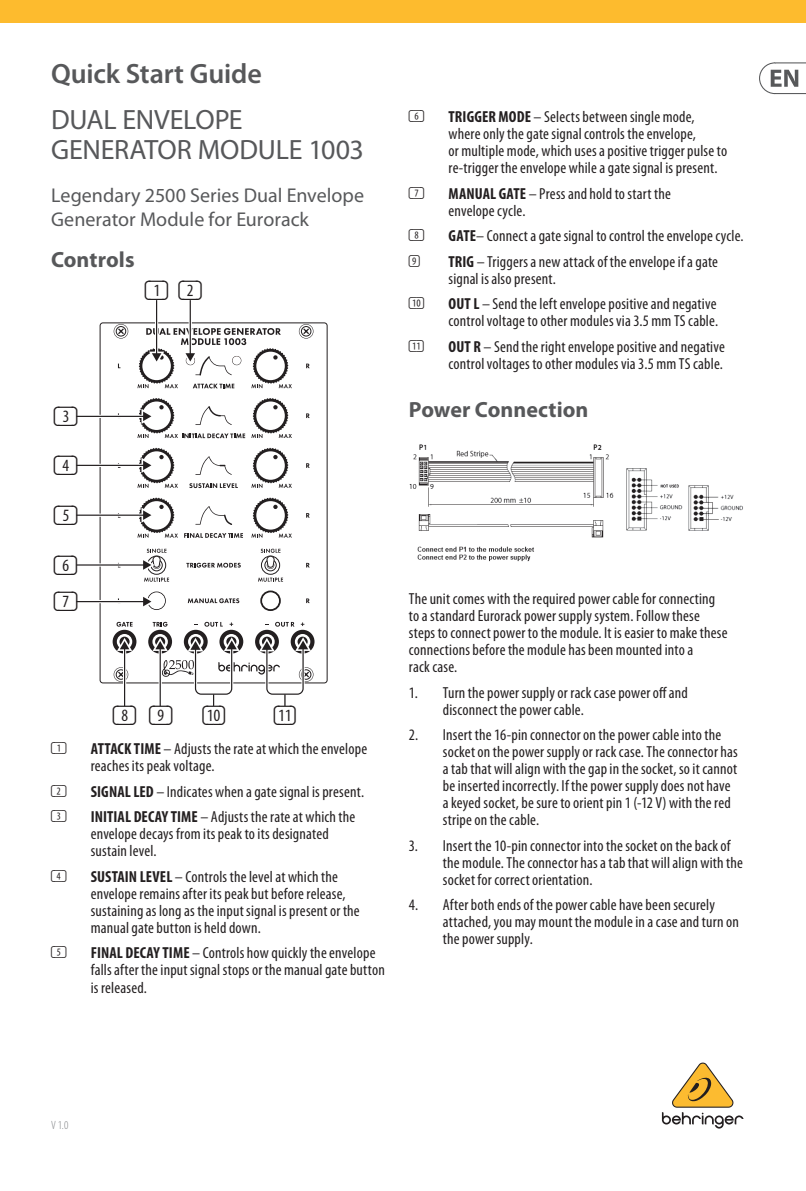
<style>
.page{position:relative;width:806px;height:1191px;background:#fff}
.page>*{position:absolute;margin:0;border:0;box-sizing:border-box;transform-origin:0 0}
.CVR_-_Product_Model{font:28px/30px "Myriad Pro";letter-spacing:-.01em;color:#57585a}
.t1{font:600 28px "Myriad Pro";letter-spacing:-.005em;color:#57585a}
.t2{font:26px/49.6px "SQF Round Cond 1 D V1";color:#231f20;text-align:justify}
.t3{font:26px "SQF Round Cond 2 D V1";color:#231f20}
.STEPs{font:700 22px "Myriad Pro";color:#57585a}
.CVR_-_Subhead{font:20px/24px "Myriad Pro";color:#57585a}
.Getting_Started_-_Te{font:condensed 16px/17px "Myriad Pro";letter-spacing:.01em;color:#231f20}
.CVR_-_Item_Num{font:300 condensed 12px "Myriad Pro";color:#808285}
.s1{font-family:"SQF Round Cond 2 D V1"}
.s2{font-family:"SQF Round Cond 1 D V1";font-stretch:normal}
.s3{font-weight:700}
.s4{font-family:"SQF Round Cond 2 D V1";font-stretch:normal}
</style>
<div class="page">
<svg style="left:661px;top:1062px;width:82px;height:66px"></svg>
<div style="left:0;top:0;width:805px;height:23px;background:#fdbb2e"></div>
<svg style="left:759px;top:62px;width:46px;height:33px"></svg>
<svg style="left:116px;top:622px;width:16px;height:4px"></svg>
<svg style="left:153px;top:622px;width:14px;height:4px"></svg>
<svg style="left:189px;top:483px;width:49px;height:5px"></svg>
<svg style="left:184px;top:533px;width:59px;height:5px"></svg>
<svg style="left:306px;top:363px;width:3px;height:5px"></svg>
<svg style="left:306px;top:413px;width:3px;height:5px"></svg>
<svg style="left:306px;top:463px;width:3px;height:5px"></svg>
<svg style="left:306px;top:513px;width:3px;height:4px"></svg>
<svg style="left:306px;top:563px;width:3px;height:4px"></svg>
<svg style="left:306px;top:598px;width:3px;height:5px"></svg>
<svg style="left:188px;top:598px;width:51px;height:5px"></svg>
<svg style="left:186px;top:563px;width:55px;height:4px"></svg>
<svg style="left:195px;top:506px;width:37px;height:19px"></svg>
<svg style="left:195px;top:456px;width:37px;height:19px"></svg>
<svg style="left:258px;top:577px;width:25px;height:4px"></svg>
<svg style="left:204px;top:622px;width:18px;height:4px"></svg>
<svg style="left:275px;top:622px;width:19px;height:4px"></svg>
<svg style="left:112px;top:630px;width:24px;height:23px"></svg>
<svg style="left:147px;top:591px;width:19px;height:19px"></svg>
<div style="left:260px;top:590px;width:20px;height:21px;border:2px solid #231f20;border-radius:50%"></div>
<svg style="left:262px;top:593px;width:16px;height:16px"></svg>
<div style="left:100px;top:322px;width:227px;height:361px;border:1px solid #231f20;border-radius:3px"></div>
<svg style="left:114px;top:324px;width:14px;height:14px"></svg>
<svg style="left:299px;top:324px;width:14px;height:14px"></svg>
<svg style="left:114px;top:667px;width:14px;height:15px"></svg>
<div style="left:148px;top:630px;width:24px;height:23px;background:#231f20;border-radius:50%"></div>
<div style="left:184px;top:630px;width:23px;height:23px;background:#231f20;border-radius:50%"></div>
<div style="left:219px;top:630px;width:24px;height:23px;background:#231f20;border-radius:50%"></div>
<div style="left:255px;top:630px;width:24px;height:23px;background:#231f20;border-radius:50%"></div>
<div style="left:290px;top:630px;width:24px;height:23px;background:#231f20;border-radius:50%"></div>
<svg style="left:261px;top:556px;width:18px;height:18px"></svg>
<div style="left:261px;top:555px;width:19px;height:20px;border:1px solid #231f20;border-radius:50%"></div>
<div style="left:265px;top:559px;width:11px;height:12px;background:#322e2f;border-radius:50%"></div>
<div style="left:264px;top:559px;width:12px;height:12px;border:1px solid #231f20;border-radius:50%"></div>
<svg style="left:260px;top:548px;width:20px;height:21px"></svg>
<svg style="left:251px;top:498px;width:41px;height:39px"></svg>
<svg style="left:251px;top:448px;width:41px;height:40px"></svg>
<svg style="left:251px;top:398px;width:41px;height:40px"></svg>
<hr style="left:123px;top:648px;width:3px;height:58px;background:#fff">
<hr style="left:124px;top:648px;width:1px;height:58px;background:#231f20">
<svg style="left:114px;top:634px;width:20px;height:19px"></svg>
<svg style="left:150px;top:634px;width:163px;height:72px"></svg>
<hr style="left:76px;top:415px;width:68px;height:3px;background:#fff">
<hr style="left:76px;top:416px;width:68px;height:1px;background:#231f20">
<svg style="left:137px;top:398px;width:108px;height:40px"></svg>
<hr style="left:76px;top:464px;width:68px;height:3px;background:#fff">
<hr style="left:76px;top:465px;width:68px;height:1px;background:#231f20">
<svg style="left:137px;top:448px;width:41px;height:40px"></svg>
<hr style="left:76px;top:513px;width:68px;height:4px;background:#fff">
<hr style="left:76px;top:514px;width:68px;height:2px;background:#231f20">
<svg style="left:137px;top:498px;width:41px;height:39px"></svg>
<hr style="left:76px;top:563px;width:68px;height:3px;background:#fff">
<hr style="left:76px;top:564px;width:68px;height:1px;background:#231f20">
<svg style="left:139px;top:548px;width:30px;height:33px"></svg>
<hr style="left:76px;top:600px;width:68px;height:3px;background:#fff">
<hr style="left:76px;top:601px;width:68px;height:1px;background:#231f20">
<svg style="left:139px;top:591px;width:25px;height:19px"></svg>
<hr style="left:155px;top:300px;width:3px;height:54px;background:#fff">
<hr style="left:156px;top:300px;width:1px;height:54px;background:#231f20">
<hr style="left:188px;top:300px;width:4px;height:54px;background:#fff">
<hr style="left:189px;top:300px;width:2px;height:54px;background:#231f20">
<svg style="left:137px;top:328px;width:155px;height:60px"></svg>
<img style="left:409px;top:444px;width:333px;height:118px">
<h1 class="t1" style="left:51px;top:56px;width:212px">Quick Start Guide</h1>
<p class="CVR_-_Product_Model" style="left:51px;top:104px;width:314px">DUAL ENVELOPE<br>GENERATOR MODULE 1003</p>
<p class="CVR_-_Subhead" style="left:51px;top:183px;width:314px">Legendary 2500 Series Dual Envelope<br>Generator Module for Eurorack</p>
<p class="STEPs" style="left:51px;top:245px;width:85px">Controls</p>
<p class="t2" style="left:145px;top:267px;width:58px">(1) (2)</p>
<p class="t2" style="left:54px;top:393px;width:25px">(3) (4) (5) (6)</p>
<p class="t2" style="left:54px;top:578px;width:25px">(7)</p>
<p class="t2" style="left:113px;top:691px;width:114px">(8) (9) <span class="s1">(10)</span></p>
<p class="t3" style="left:273px;top:705px;width:24px">(11)</p>
<p class="Getting_Started_-_Te" style="left:91px;top:740px;width:278px;text-indent:-40px"><span class="s2">(1)</span> <span class="s3">ATTACK TIME</span> – Adjusts the rate at which the envelope reaches its peak voltage.</p>
<p class="Getting_Started_-_Te" style="left:51px;top:783px;width:314px"><span class="s2">(2)</span> <span class="s3">SIGNAL LED</span> – Indicates when a gate signal is present.</p>
<p class="Getting_Started_-_Te" style="left:91px;top:808px;width:266px;text-indent:-40px"><span class="s2">(3)</span> <span class="s3">INITIAL DECAY TIME</span> – Adjusts the rate at which the envelope decays from its peak to its designated sustain level.</p>
<p class="Getting_Started_-_Te" style="left:91px;top:868px;width:270px;text-indent:-40px"><span class="s2">(4)</span> <span class="s3">SUSTAIN LEVEL</span> – Controls the level at which the envelope remains after its peak but before release, sustaining as long as the input signal is present or the manual gate button is held down.</p>
<p class="Getting_Started_-_Te" style="left:91px;top:944px;width:295px;text-indent:-40px"><span class="s2">(5)</span> <span class="s3">FINAL DECAY TIME</span> – Controls how quickly the envelope falls after the input signal stops or the manual gate button is released.</p>
<p class="Getting_Started_-_Te" style="left:448px;top:108px;width:280px;text-indent:-40px"><span class="s2">(6)</span> <span class="s3">TRIGGER MODE</span> – Selects between single mode, where only the gate signal controls the envelope,<br>or multiple mode, which uses a positive trigger pulse to re-trigger the envelope while a gate signal is present.</p>
<p class="Getting_Started_-_Te" style="left:448px;top:184px;width:224px;text-indent:-40px"><span class="s2">(7)</span> <span class="s3">MANUAL GATE</span> – Press and hold to start the envelope cycle.</p>
<p class="Getting_Started_-_Te" style="left:408px;top:227px;width:336px"><span class="s2">(8)</span> <span class="s3">GATE</span>– Connect a gate signal to control the envelope cycle.</p>
<p class="Getting_Started_-_Te" style="left:448px;top:252px;width:271px;text-indent:-40px"><span class="s4">(9)</span> <span class="s3">TRIG</span> – Triggers a new attack of the envelope if a gate signal is also present.</p>
<p class="Getting_Started_-_Te" style="left:408px;top:295px;width:310px;text-align:right"><span class="s4">(10)</span> <span class="s3">OUT L</span> – Send the left envelope positive and negative control voltage to other modules via 3.5 mm TS cable.</p>
<p class="Getting_Started_-_Te" style="left:408px;top:338px;width:317px;text-align:right"><span class="s4">(11)</span> <span class="s3">OUT R</span> – Send the right envelope positive and negative control voltages to other modules via 3.5 mm TS cable.</p>
<p class="STEPs" style="left:408px;top:395px;width:181px">Power Connection</p>
<p class="Getting_Started_-_Te" style="left:408px;top:590px;width:320px">The unit comes with the required power cable for connecting to a standard Eurorack power supply system. Follow these steps to connect power to the module. It is easier to make these connections before the module has been mounted into a<br>rack case.</p>
<p class="Getting_Started_-_Te" style="left:442px;top:683px;width:246px;text-indent:-34px">1. Turn the power supply or rack case power off and disconnect the power cable.</p>
<p class="Getting_Started_-_Te" style="left:442px;top:726px;width:296px;text-indent:-34px">2. Insert the 16-pin connector on the power cable into the socket on the power supply or rack case. The connector has a tab that will align with the gap in the socket, so it cannot be inserted incorrectly. If the power supply does not have a keyed socket, be sure to orient pin 1 (-12 V) with the red stripe on the cable.</p>
<p class="Getting_Started_-_Te" style="left:442px;top:836px;width:301px;text-indent:-34px">3. Insert the 10-pin connector into the socket on the back of the module. The connector has a tab that will align with the socket for correct orientation.</p>
<p class="Getting_Started_-_Te" style="left:442px;top:896px;width:297px;text-indent:-34px">4. After both ends of the power cable have been securely attached, you may mount the module in a case and turn on the power supply.</p>
<p class="CVR_-_Item_Num" style="left:51px;top:1118px;width:19px">V 1.0</p>
</div>
